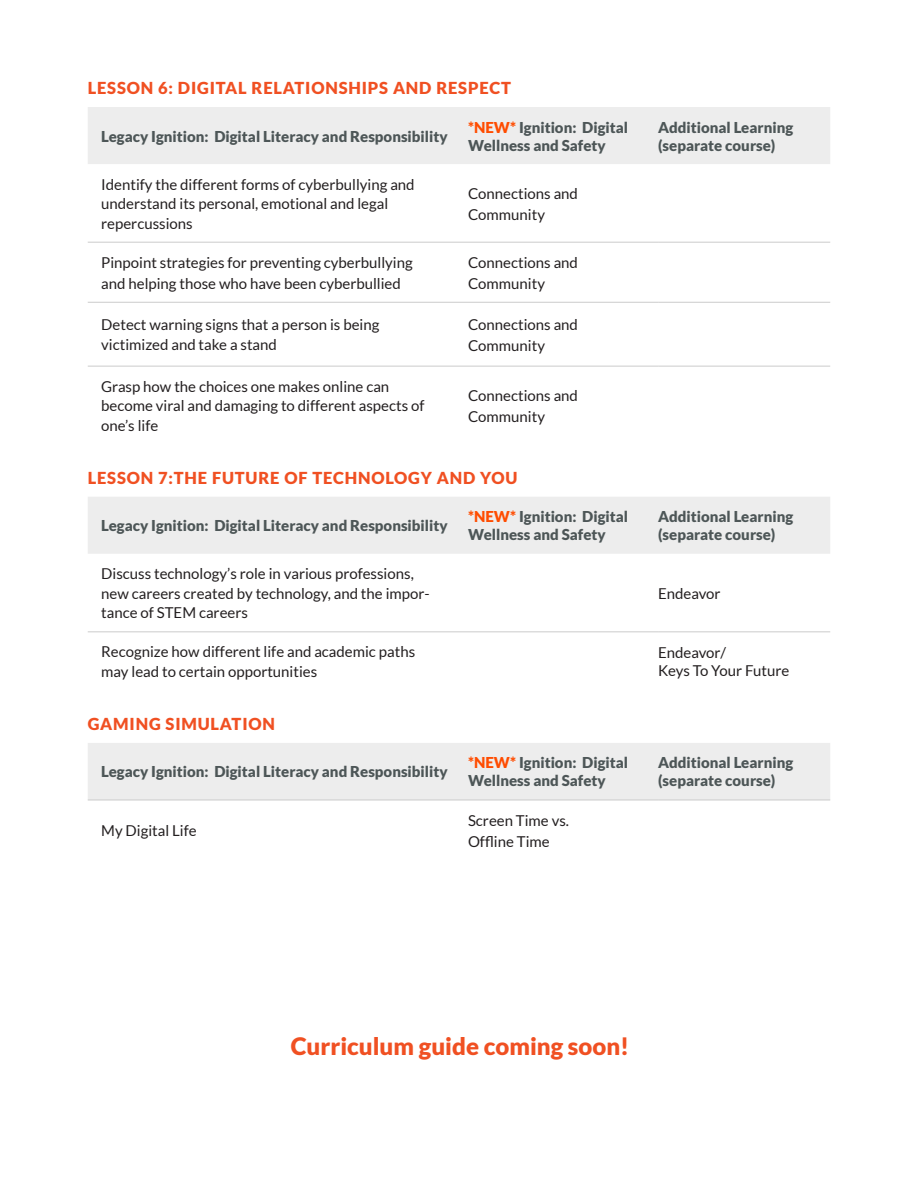
<style>
.page{position:relative;width:918px;height:1188px;background:#fff}
.page>*{position:absolute;margin:0;border:0;box-sizing:border-box;transform-origin:0 0}
.Body{font:900 24px "Lato";color:#f05022}
.H3_-_Inline{font:900 16.5px "Lato";letter-spacing:.05em;color:#f05022}
.t1{font:15px/19.5px "Lato";color:#231f20}
.t2{font:900 15px/18px "Lato";color:#4d5657}
.s1{color:#ff4c00}
</style>
<div class="page">
<div style="left:88px;top:107px;width:742px;height:57px;background:#ededed"></div>
<hr style="left:88px;top:242px;width:380px;height:1px;background:#cbcbcb">
<hr style="left:468px;top:242px;width:190px;height:1px;background:#cbcbcb">
<hr style="left:658px;top:242px;width:172px;height:1px;background:#cbcbcb">
<hr style="left:88px;top:302px;width:380px;height:1px;background:#cbcbcb">
<hr style="left:468px;top:302px;width:190px;height:1px;background:#cbcbcb">
<hr style="left:658px;top:302px;width:172px;height:1px;background:#cbcbcb">
<hr style="left:88px;top:366px;width:380px;height:1px;background:#cbcbcb">
<hr style="left:468px;top:366px;width:190px;height:1px;background:#cbcbcb">
<hr style="left:658px;top:366px;width:172px;height:1px;background:#cbcbcb">
<div style="left:88px;top:497px;width:742px;height:57px;background:#ededed"></div>
<hr style="left:88px;top:632px;width:380px;height:1px;background:#cbcbcb">
<hr style="left:468px;top:632px;width:190px;height:1px;background:#cbcbcb">
<hr style="left:658px;top:632px;width:172px;height:1px;background:#cbcbcb">
<div style="left:88px;top:743px;width:742px;height:57px;background:#ededed"></div>
<hr style="left:88px;top:800px;width:380px;height:1px;background:#cbcbcb">
<hr style="left:468px;top:800px;width:190px;height:1px;background:#cbcbcb">
<hr style="left:658px;top:800px;width:172px;height:1px;background:#cbcbcb">
<p class="H3_-_Inline" style="left:88px;top:79px;width:425px">LESSON 6: DIGITAL RELATIONSHIPS AND RESPECT</p>
<p class="t2" style="left:101px;top:127px;width:348px">Legacy Ignition: Digital Literacy and Responsibility</p>
<p class="t2" style="left:468px;top:118px;width:162px"><span class="s1">*NEW*</span> Ignition: Digital<br>Wellness and Safety</p>
<p class="t2" style="left:658px;top:118px;width:137px">Additional Learning (separate course)</p>
<p class="t1" style="left:101px;top:174px;width:315px">Identify the different forms of cyberbullying and understand its personal, emotional and legal repercussions</p>
<p class="t1" style="left:468px;top:183px;width:112px;line-height:21px">Connections and<br>Community</p>
<p class="t1" style="left:101px;top:252px;width:313px;line-height:21px">Pinpoint strategies for preventing cyberbullying and helping those who have been cyberbullied</p>
<p class="t1" style="left:468px;top:252px;width:112px;line-height:21px">Connections and<br>Community</p>
<p class="t1" style="left:101px;top:315px;width:280px">Detect warning signs that a person is being victimized and take a stand</p>
<p class="t1" style="left:468px;top:314px;width:112px;line-height:21px">Connections and<br>Community</p>
<p class="t1" style="left:101px;top:376px;width:325px">Grasp how the choices one makes online can become viral and damaging to different aspects of one’s life</p>
<p class="t1" style="left:468px;top:385px;width:112px;line-height:21px">Connections and<br>Community</p>
<p class="H3_-_Inline" style="left:88px;top:468px;width:431px">LESSON 7:THE FUTURE OF TECHNOLOGY AND YOU</p>
<p class="t2" style="left:101px;top:516px;width:348px">Legacy Ignition: Digital Literacy and Responsibility</p>
<p class="t2" style="left:468px;top:507px;width:162px"><span class="s1">*NEW*</span> Ignition: Digital<br>Wellness and Safety</p>
<p class="t2" style="left:658px;top:507px;width:137px">Additional Learning (separate course)</p>
<p class="t1" style="left:101px;top:564px;width:330px">Discuss technology’s role in various professions, new careers created by technology, and the impor&shy;tance of STEM careers</p>
<p class="t1" style="left:658px;top:584px;width:64px">Endeavor</p>
<p class="t1" style="left:101px;top:642px;width:315px">Recognize how different life and academic paths may lead to certain opportunities</p>
<p class="t1" style="left:658px;top:643px;width:70px">Endeavor/</p>
<p class="t1" style="left:658px;top:661px;width:133px">Keys To Your Future</p>
<p class="H3_-_Inline" style="left:88px;top:714px;width:189px">GAMING SIMULATION</p>
<p class="t2" style="left:101px;top:763px;width:348px">Legacy Ignition: Digital Literacy and Responsibility</p>
<p class="t2" style="left:468px;top:754px;width:162px"><span class="s1">*NEW*</span> Ignition: Digital<br>Wellness and Safety</p>
<p class="t2" style="left:658px;top:754px;width:137px">Additional Learning (separate course)</p>
<p class="t1" style="left:101px;top:821px;width:97px">My Digital Life</p>
<p class="t1" style="left:468px;top:810px;width:103px;line-height:21px">Screen Time vs.<br>Offline Time</p>
<p class="Body" style="left:291px;top:1032px;width:340px">Curriculum guide coming soon!</p>
</div>
